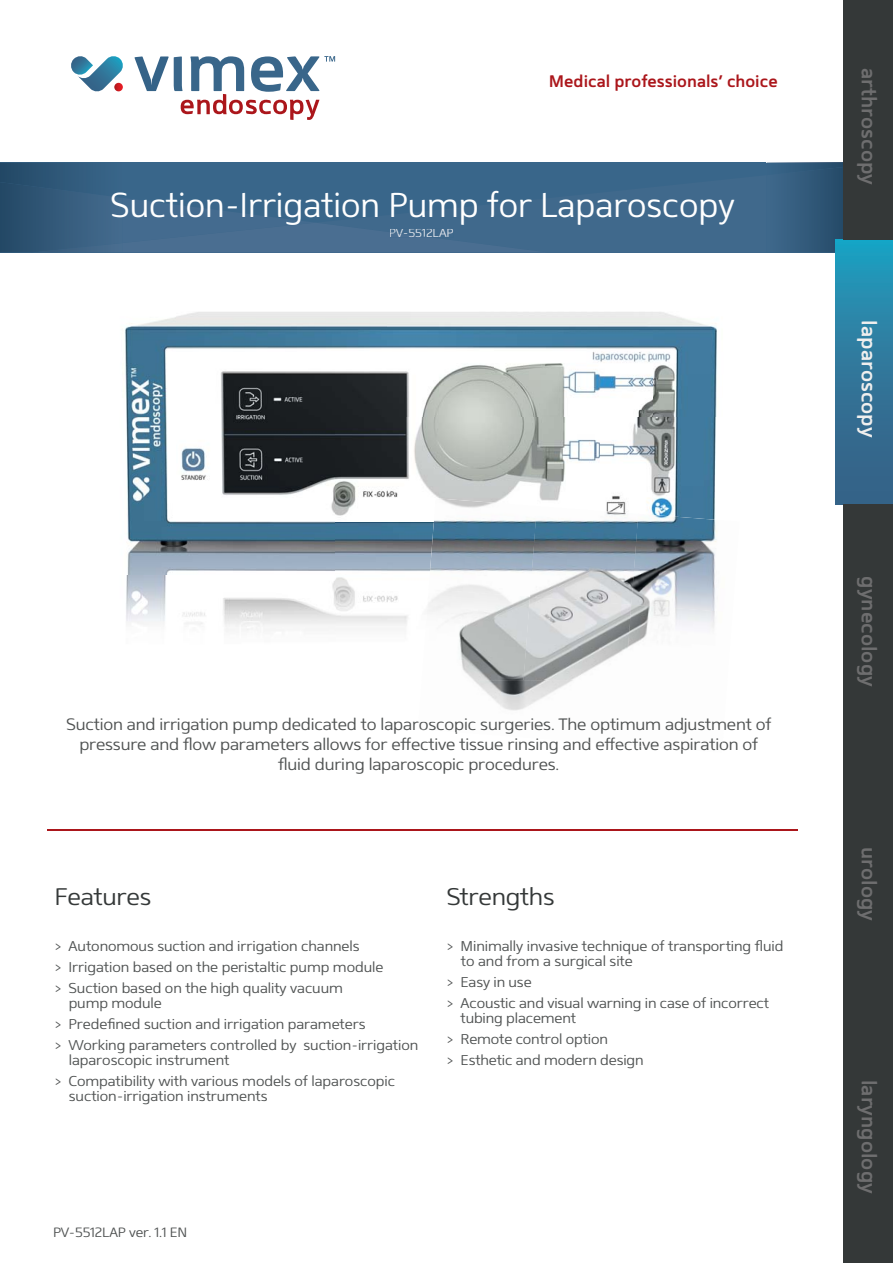
<style>
.page{position:relative;width:893px;height:1263px;background:#fff}
.page>*{position:absolute;margin:0;border:0;box-sizing:border-box;transform-origin:0 0}
.t1{font:300 34.5px "Mentone";color:#fff;scale:.95 1}
.t2{font:300 24px "Mentone";letter-spacing:-.01em;color:#343838}
.t3{font:600 20.7px "Mentone";color:#6e6e6f}
.t4{font:600 20.7px "Mentone";color:#f0efee}
.t5{font:600 16.8px "Mentone";color:#ab161b}
.t6{font:300 16.5px/19.8px "Mentone";letter-spacing:-.01em;color:#4f5252;text-align:center}
.t7{font:300 14.25px/21px "Mentone";letter-spacing:-.005em;color:#4f5252}
.t8{font:300 13.5px "Mentone";letter-spacing:-.01em;color:#4f5252}
.t9{font:300 12px "Mentone";letter-spacing:-.01em;color:#e5e7ec}
.s1{color:#e4e6ec}
.s2{font-family:"Ebrima";font-weight:400}
</style>
<div class="page">
<hr style="left:48px;top:829px;width:750px;height:1px;background:#ab161b">
<div style="left:0;top:163px;width:893px;height:90px;background:#39668a"></div>
<svg style="left:71px;top:56px;width:52px;height:36px"></svg>
<svg style="left:135px;top:56px;width:200px;height:64px"></svg>
<img style="left:0;top:182px;width:123px;height:70px">
<img style="left:32px;top:243px;width:91px;height:10px">
<div style="left:835px;top:239px;width:58px;height:266px;background:linear-gradient(to bottom,#219cbe,#3a5a80)"></div>
<div style="left:843px;top:504px;width:50px;height:759px;background:#343838"></div>
<svg style="left:123px;top:198px;width:417px;height:54px"></svg>
<div style="left:843px;top:0;width:50px;height:239px;background:#343838"></div>
<img style="left:124px;top:312px;width:593px;height:105px">
<img style="left:126px;top:417px;width:209px;height:215px">
<img style="left:335px;top:417px;width:381px;height:99px">
<img style="left:335px;top:522px;width:93px;height:104px">
<img style="left:473px;top:680px;width:97px;height:31px">
<img style="left:428px;top:498px;width:109px;height:91px">
<img style="left:530px;top:506px;width:108px;height:91px">
<img style="left:631px;top:514px;width:86px;height:91px">
<img style="left:422px;top:589px;width:108px;height:91px">
<img style="left:523px;top:597px;width:108px;height:83px">
<img style="left:625px;top:605px;width:90px;height:75px">
<p class="t5" style="left:549px;top:73px;width:230px">Medical professionals’ choice</p>
<p class="t1" style="left:110px;top:187px;width:659px">Suction-Irrigation Pump for Laparoscopy</p>
<p class="t9" style="left:389px;top:227px;width:66px">PV-5512<span class="s1">LAP</span></p>
<p class="t6" style="left:66px;top:715px;width:707px">Suction and irrigation pump dedicated to laparoscopic surgeries. The optimum adjustment of pressure and flow parameters allows for effective tissue rins ng and effective aspiration of</p>
<p class="t6" style="left:605px;top:735px;width:7px">f</p>
<p class="t6" style="left:535px;top:735px;width:5px">i</p>
<p class="t6" style="left:278px;top:755px;width:283px">fluid during laparoscopic procedures.</p>
<p class="t2" style="left:54px;top:884px;width:98px">Features</p>
<p class="t7" style="left:54px;top:936px;width:330px"><span class="s2">&gt;</span> Autonomous suction and irrigation channels<br><span class="s2">&gt;</span> Irrigation based on the peristaltic pump module <span class="s2">&gt;</span> Suction based on the high quality vacuum</p>
<p class="t7" style="left:54px;top:993px;width:365px;text-indent:14px">pump module<br><span class="s2">&gt;</span> Predefined suction and irrigation parameters<br><span class="s2">&gt;</span> Working parameters controlled by suction-irrigation</p>
<p class="t7" style="left:54px;top:1050px;width:342px;text-indent:14px">laparoscopic instrument<br><span class="s2">&gt;</span> Compatibility with various models of laparoscopic</p>
<p class="t7" style="left:69px;top:1086px;width:200px">suction-irrigation instruments</p>
<p class="t2" style="left:446px;top:884px;width:110px">Strengths</p>
<p class="t7" style="left:461px;top:939px;width:324px;line-height:15px;text-indent:-14px"><span class="s2">&gt;</span> Minimally invasive technique of transporting fluid to and from a surgical site</p>
<p class="t7" style="left:446px;top:972px;width:324px"><span class="s2">&gt;</span> Easy in use<br><span class="s2">&gt;</span> Acoustic and visual warning in case of incorrect</p>
<p class="t7" style="left:446px;top:1008px;width:199px;text-indent:14px">tubing placement<br><span class="s2">&gt;</span> Remote control option<br><span class="s2">&gt;</span> Esthetic and modern design</p>
<p class="t8" style="left:53px;top:1225px;width:136px">PV-5512LAP ver. 1.1 EN</p>
<p class="t3" style="left:879px;top:68px;width:119px;rotate:90deg">arthroscopy</p>
<p class="t4" style="left:879px;top:320px;width:118px;rotate:90deg">laparoscopy</p>
<p class="t3" style="left:879px;top:576px;width:112px;rotate:90deg">gynecology</p>
<p class="t3" style="left:879px;top:847px;width:75px;rotate:90deg">urology</p>
<p class="t3" style="left:879px;top:1080px;width:115px;rotate:90deg">laryngology</p>
</div>
